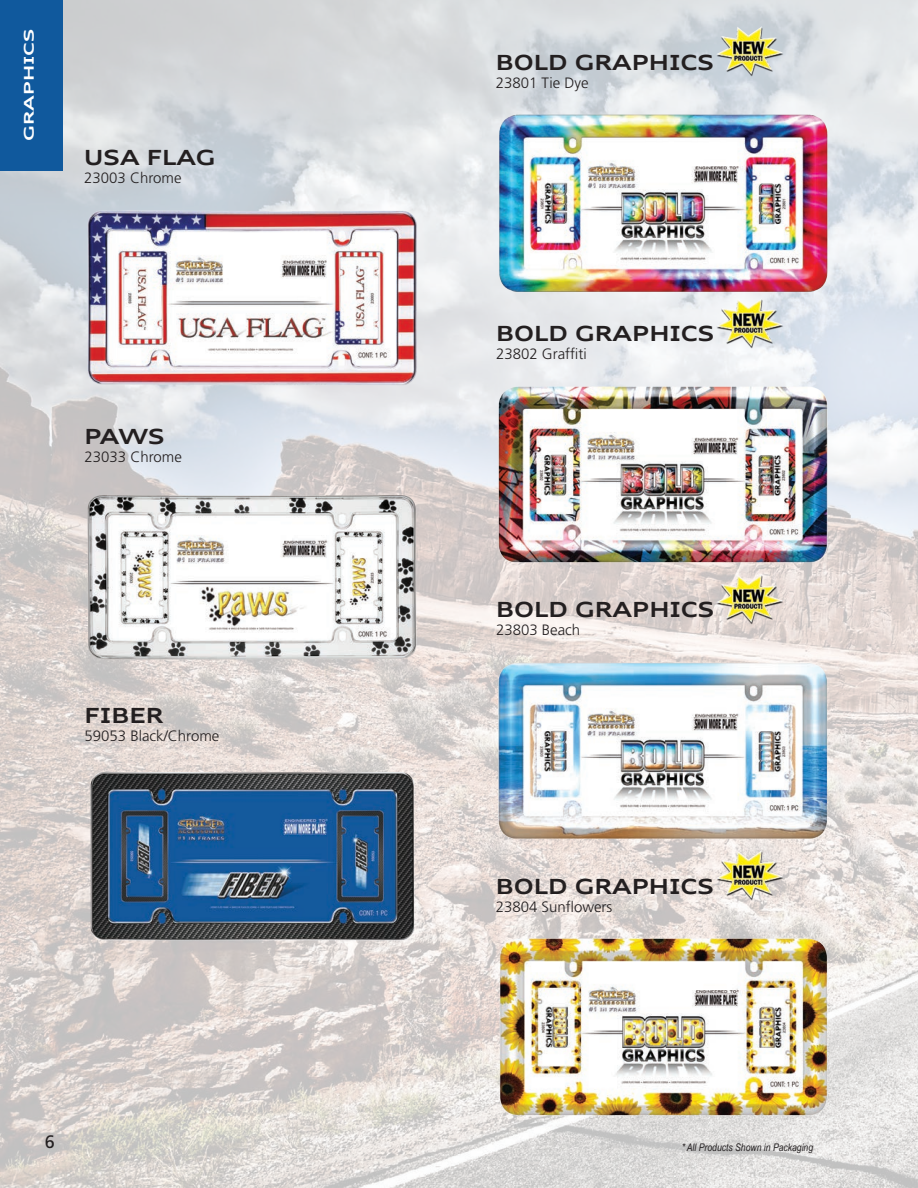
<style>
.page{position:relative;width:918px;height:1188px;background:#fff}
.page>*{position:absolute;margin:0;border:0;box-sizing:border-box;transform-origin:0 0}
._03_Body_Text{font:700 expanded 21px "Audi Type";color:#231f20}
.t1{font:18px "Frutiger";color:#231f20}
._03_Body_Text-2{font:300 15px "Frutiger";color:#231f20}
._03_Body_Text-3{font:700 expanded 13.5px "Audi Type";color:#fff;scale:1.25 1}
.t2{font:italic 10.5px "Arial Narrow";color:#231f20}
</style>
<div class="page">
<img style="left:0;top:0;width:918px;height:1188px">
<div style="left:0;top:0;width:62px;height:171px;background:#10599d"></div>
<img style="left:84px;top:210px;width:335px;height:177px">
<img style="left:85px;top:489px;width:334px;height:177px">
<img style="left:85px;top:768px;width:334px;height:177px">
<img style="left:715px;top:26px;width:69px;height:53px">
<img style="left:715px;top:297px;width:69px;height:53px">
<img style="left:715px;top:573px;width:69px;height:53px">
<img style="left:715px;top:849px;width:69px;height:53px">
<img style="left:496px;top:115px;width:335px;height:177px">
<img style="left:496px;top:386px;width:335px;height:177px">
<img style="left:496px;top:662px;width:335px;height:177px">
<img style="left:496px;top:939px;width:335px;height:176px">
<p class="_03_Body_Text-3" style="left:21px;top:141px;width:91px;rotate:-90deg">GRAPHICS</p>
<p class="_03_Body_Text" style="left:84px;top:144px;width:133px">USA FLAG</p>
<p class="_03_Body_Text-2" style="left:84px;top:169px;width:99px">23003 Chrome</p>
<p class="_03_Body_Text" style="left:85px;top:423px;width:82px">PAWS</p>
<p class="_03_Body_Text-2" style="left:85px;top:448px;width:99px">23033 Chrome</p>
<p class="_03_Body_Text" style="left:85px;top:702px;width:81px">FIBER</p>
<p class="_03_Body_Text-2" style="left:85px;top:727px;width:136px">59053 Black/Chrome</p>
<p class="_03_Body_Text" style="left:496px;top:49px;width:220px">BOLD GRAPHICS</p>
<p class="_03_Body_Text-2" style="left:496px;top:74px;width:94px">23801 Tie Dye</p>
<p class="_03_Body_Text" style="left:496px;top:321px;width:220px">BOLD GRAPHICS</p>
<p class="_03_Body_Text-2" style="left:496px;top:345px;width:92px">23802 Graffiti</p>
<p class="_03_Body_Text" style="left:496px;top:597px;width:220px">BOLD GRAPHICS</p>
<p class="_03_Body_Text-2" style="left:496px;top:622px;width:86px">23803 Beach</p>
<p class="_03_Body_Text" style="left:496px;top:873px;width:220px">BOLD GRAPHICS</p>
<p class="_03_Body_Text-2" style="left:496px;top:898px;width:118px">23804 Sunflowers</p>
<p class="t1" style="left:45px;top:1131px;width:12px">6</p>
<p class="t2" style="left:682px;top:1140px;width:133px">* All Products Shown in Packaging</p>
</div>
